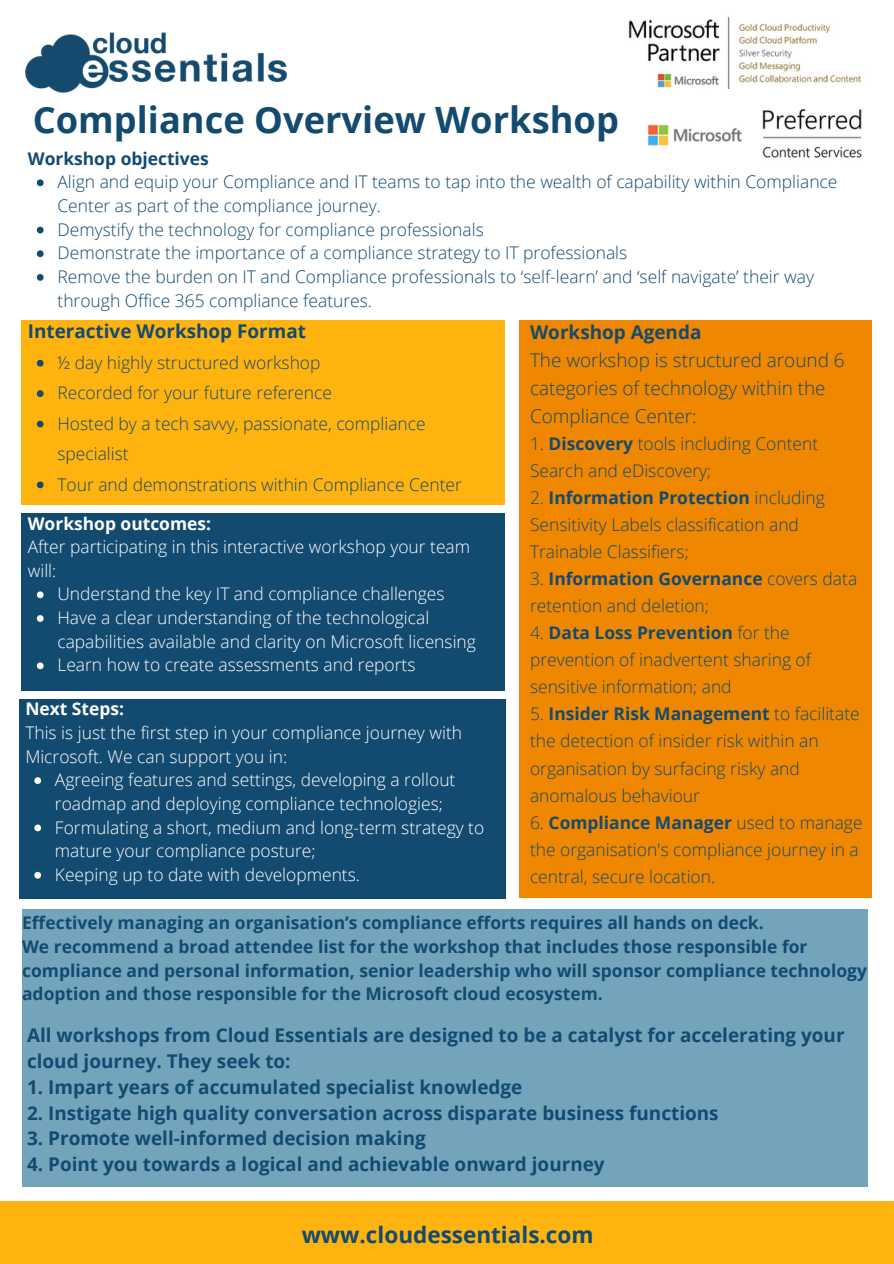
<style>
.page{position:relative;width:894px;height:1264px;background:#fff}
.page>*{position:absolute;margin:0;border:0;box-sizing:border-box;transform-origin:0 0}
.t1{font:700 36.3px "Open Sans";color:#134a70}
.t2{font:700 22.5px "Open Sans";color:#134a70}
.t3{font:700 18.9px/26px "Open Sans";color:#134a70}
.t4{font:300 18.9px/28.2px "Open Sans";color:#134a70}
.t5{font:300 17.4px/27px "Open Sans";color:#134a70}
.t6{font:300 17.4px/23.7px "Open Sans";color:#fff}
.t7{font:700 17.4px/23.7px "Open Sans";color:#134a70}
.t8{font:700 17.4px "Open Sans";color:#fff}
.s1{font-weight:700}
</style>
<div class="page">
<img style="left:25px;top:32px;width:262px;height:61px">
<div style="left:0;top:1200px;width:893px;height:63px;background:#ffb30f"></div>
<div style="left:21px;top:320px;width:483px;height:185px;background:#ffb30f"></div>
<div style="left:21px;top:513px;width:483px;height:178px;background:#134a70"></div>
<div style="left:519px;top:320px;width:352px;height:578px;background:#f08700"></div>
<div style="left:22px;top:909px;width:845px;height:277px;background:#73a4bc"></div>
<div style="left:19px;top:699px;width:486px;height:199px;background:#134a70"></div>
<img style="left:628px;top:16px;width:233px;height:73px">
<svg style="left:37px;top:591px;width:7px;height:7px"></svg>
<svg style="left:37px;top:615px;width:7px;height:7px"></svg>
<svg style="left:37px;top:662px;width:7px;height:7px"></svg>
<img style="left:647px;top:109px;width:215px;height:49px">
<svg style="left:37px;top:179px;width:7px;height:7px"></svg>
<svg style="left:37px;top:227px;width:7px;height:6px"></svg>
<svg style="left:37px;top:250px;width:7px;height:7px"></svg>
<svg style="left:37px;top:274px;width:7px;height:7px"></svg>
<svg style="left:37px;top:360px;width:7px;height:6px"></svg>
<svg style="left:37px;top:390px;width:7px;height:7px"></svg>
<svg style="left:37px;top:420px;width:7px;height:7px"></svg>
<svg style="left:37px;top:481px;width:7px;height:7px"></svg>
<svg style="left:34px;top:777px;width:7px;height:7px"></svg>
<svg style="left:34px;top:824px;width:7px;height:7px"></svg>
<svg style="left:34px;top:871px;width:7px;height:7px"></svg>
<p class="t1" style="left:33px;top:94px;width:587px">Compliance Overview Workshop</p>
<p class="t7" style="left:28px;top:146px;width:182px">Workshop objectives</p>
<p class="t5" style="left:57px;top:170px;width:781px;line-height:23.7px">Align and equip your Compliance and IT teams to tap into the wealth of capability within Compliance<br>Center as part of the compliance journey.</p>
<p class="t5" style="left:57px;top:215px;width:427px">Demystify the technology for compliance professionals</p>
<p class="t5" style="left:57px;top:239px;width:571px">Demonstrate the importance of a compliance strategy to IT professionals</p>
<p class="t5" style="left:57px;top:264px;width:757px;line-height:23.7px">Remove the burden on IT and Compliance professionals to ‘self-learn’ and ‘self navigate’ their way through Office 365 compliance features.</p>
<p class="t3" style="left:28px;top:318px;width:279px">Interactive Workshop Format</p>
<p class="t3" style="left:530px;top:318px;width:173px">Workshop Agenda</p>
<p class="t4" style="left:530px;top:345px;width:316px">The workshop is structured around 6 categories of technology within the<br>Compliance Center:</p>
<p class="t5" style="left:530px;top:430px;width:289px">1. <span class="s1">Discovery</span> tools including Content<br>Search and eDiscovery;</p>
<p class="t5" style="left:530px;top:484px;width:296px">2. <span class="s1">Information Protection</span> including<br>Sensitivity Labels classification and<br>Trainable Classifiers;</p>
<p class="t5" style="left:530px;top:565px;width:328px">3. <span class="s1">Information Governance</span> covers data retention and deletion;</p>
<p class="t5" style="left:530px;top:619px;width:282px">4. <span class="s1">Data Loss Prevention</span> for the prevention of inadvertent sharing of sensitive information; and</p>
<p class="t5" style="left:530px;top:700px;width:331px">5. <span class="s1">Insider Risk Management</span> to facilitate the detection of insider risk within an organisation by surfacing risky and anomalous behaviour</p>
<p class="t5" style="left:530px;top:808px;width:334px">6. <span class="s1">Compliance Manager</span> used to manage the organisation's compliance journey in a central, secure location.</p>
<p class="t7" style="left:22px;top:910px;width:743px">Effectively managing an organisation’s compliance efforts requires all hands on deck.</p>
<p class="t7" style="left:22px;top:934px;width:846px">We recommend a broad attendee list for the workshop that includes those responsible for compliance and personal information, senior leadership who will sponsor compliance technology adoption and those responsible for the Microsoft cloud ecosystem.</p>
<p class="t3" style="left:27px;top:1021px;width:818px">All workshops from Cloud Essentials are designed to be a catalyst for accelerating your cloud journey. They seek to:</p>
<p class="t3" style="left:27px;top:1073px;width:496px">1. Impart years of accumulated specialist knowledge</p>
<p class="t3" style="left:27px;top:1099px;width:692px">2. Instigate high quality conversation across disparate business functions</p>
<p class="t3" style="left:27px;top:1125px;width:400px">3. Promote well-informed decision making</p>
<p class="t3" style="left:27px;top:1151px;width:579px">4. Point you towards a logical and achievable onward journey</p>
<p class="t5" style="left:57px;top:348px;width:264px">½ day highly structured workshop</p>
<p class="t5" style="left:57px;top:379px;width:276px">Recorded for your future reference</p>
<p class="t5" style="left:57px;top:408px;width:369px;line-height:30.5px">Hosted by a tech savvy, passionate, compliance specialist</p>
<p class="t5" style="left:57px;top:470px;width:406px">Tour and demonstrations within Compliance Center</p>
<p class="t8" style="left:28px;top:511px;width:185px">Workshop outcomes:</p>
<p class="t6" style="left:28px;top:534px;width:443px">After participating in this interactive workshop your team will:</p>
<p class="t6" style="left:57px;top:582px;width:388px">Understand the key IT and compliance challenges</p>
<p class="t6" style="left:57px;top:605px;width:420px">Have a clear understanding of the technological capabilities available and clarity on Microsoft licensing</p>
<p class="t6" style="left:57px;top:653px;width:359px">Learn how to create assessments and reports</p>
<p class="t8" style="left:25px;top:696px;width:100px">Next Steps:</p>
<p class="t6" style="left:25px;top:720px;width:438px">This is just the first step in your compliance journey with<br>Microsoft. We can support you in:</p>
<p class="t6" style="left:55px;top:767px;width:402px">Agreeing features and settings, developing a rollout roadmap and deploying compliance technologies;</p>
<p class="t6" style="left:55px;top:815px;width:431px">Formulating a short, medium and long-term strategy to mature your compliance posture;</p>
<p class="t6" style="left:55px;top:862px;width:306px">Keeping up to date with developments.</p>
<p class="t2" style="left:301px;top:1218px;width:293px">www.cloudessentials.com</p>
</div>
